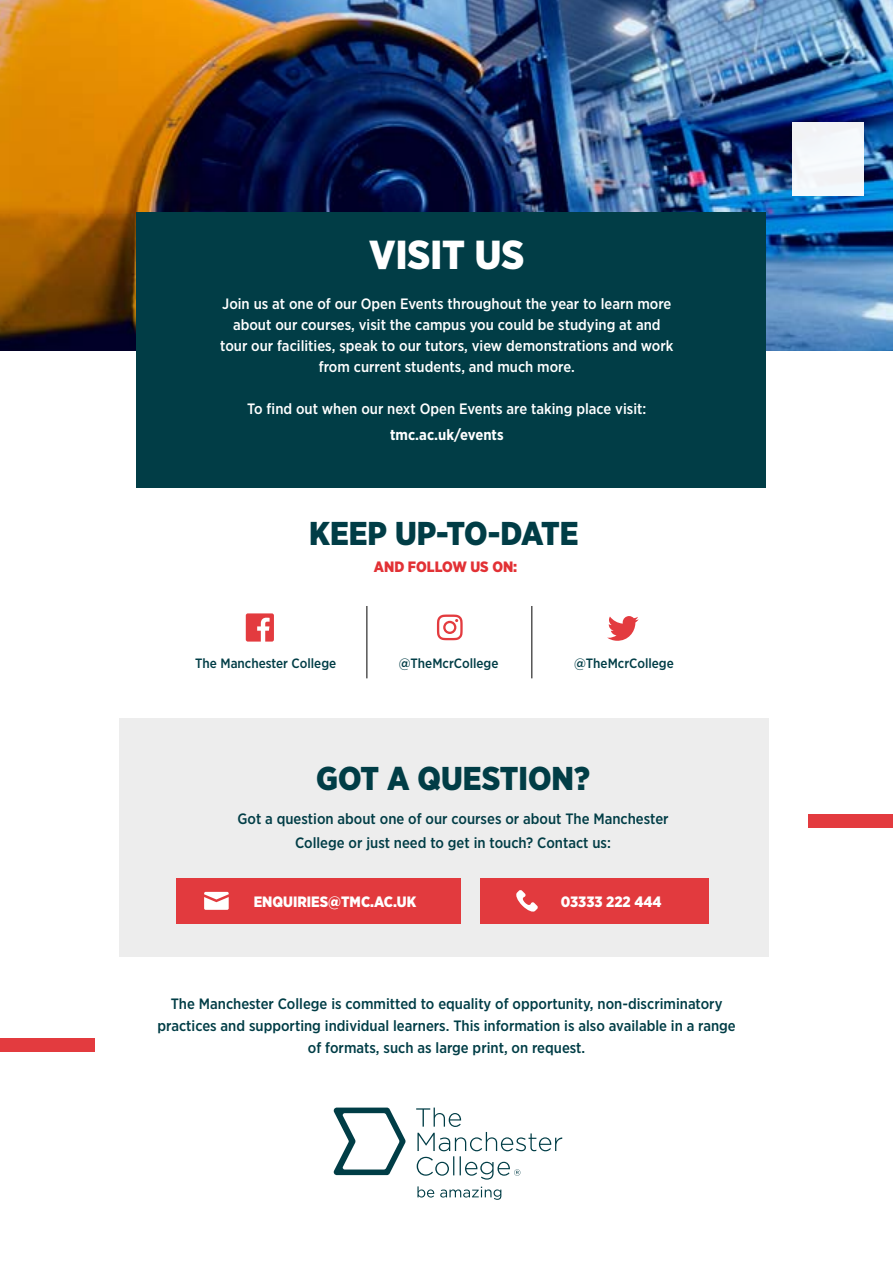
<style>
.page{position:relative;width:893px;height:1263px;background:#fff}
.page>*{position:absolute;margin:0;border:0;box-sizing:border-box;transform-origin:0 0}
.t1{font:900 40.5px "Gotham Narrow";color:#fff}
.t2{font:900 33px "Gotham Narrow";color:#013d46}
.t3{font:500 15px/21.9px "Gotham Narrow";color:#013d46;text-align:center}
.t4{font:500 15px/21px "Gotham Narrow";color:#fff;text-align:center}
.t5{font:900 15px "Gotham Narrow";color:#fff}
.t6{font:700 15px "Gotham Narrow";color:#fff}
.t7{font:900 15px "Gotham Narrow";color:#e23135}
.t8{font:500 13.5px "Gotham Narrow";color:#013d46}
</style>
<div class="page">
<img style="left:0;top:0;width:893px;height:351px">
<div style="left:119px;top:719px;width:650px;height:238px;background:#ededed"></div>
<div style="left:136px;top:213px;width:629px;height:275px;background:#013d46"></div>
<div style="left:176px;top:878px;width:285px;height:45px;background:#e23a3e"></div>
<div style="left:481px;top:878px;width:228px;height:45px;background:#e23a3e"></div>
<svg style="left:607px;top:616px;width:32px;height:25px"></svg>
<svg style="left:437px;top:614px;width:26px;height:26px"></svg>
<svg style="left:246px;top:613px;width:28px;height:29px"></svg>
<hr style="left:367px;top:606px;width:1px;height:72px;background:#000">
<hr style="left:532px;top:606px;width:1px;height:72px;background:#000">
<svg style="left:516px;top:890px;width:22px;height:22px"></svg>
<svg style="left:204px;top:892px;width:25px;height:18px"></svg>
<svg style="left:417px;top:1186px;width:84px;height:14px"></svg>
<svg style="left:334px;top:1107px;width:71px;height:68px"></svg>
<svg style="left:416px;top:1107px;width:146px;height:72px"></svg>
<div style="left:808px;top:814px;width:85px;height:14px;background:#e33b3f"></div>
<div style="left:0;top:1037px;width:95px;height:14px;background:#e33b3f"></div>
<div style="left:793px;top:122px;width:71px;height:74px;background:#f3f7fb"></div>
<h1 class="t1" style="left:369px;top:228px;width:157px">VISIT US</h1>
<p class="t4" style="left:220px;top:293px;width:455px">Join us at one of our Open Events throughout the year to learn more about our courses, visit the campus you could be studying at and tour our facilities, speak to our tutors, view demonstrations and work from current students, and much more.</p>
<p class="t4" style="left:247px;top:398px;width:401px">To find out when our next Open Events are taking place visit:</p>
<p class="t6" style="left:390px;top:425px;width:115px">tmc.ac.uk/events</p>
<h2 class="t2" style="left:309px;top:512px;width:271px">KEEP UP-TO-DATE</h2>
<p class="t7" style="left:374px;top:557px;width:145px">AND FOLLOW US ON:</p>
<p class="t8" style="left:195px;top:655px;width:142px">The Manchester College</p>
<p class="t8" style="left:399px;top:655px;width:101px">@TheMcrCollege</p>
<p class="t8" style="left:574px;top:655px;width:101px">@TheMcrCollege</p>
<h2 class="t2" style="left:316px;top:756px;width:275px">GOT A QUESTION?</h2>
<p class="t3" style="left:237px;top:806px;width:433px;line-height:24.9px">Got a question about one of our courses or about The Manchester<br>College or just need to get in touch? Contact us:</p>
<p class="t5" style="left:254px;top:892px;width:164px">ENQUIRIES@TMC.AC.UK</p>
<p class="t5" style="left:561px;top:892px;width:102px">03333 222 444</p>
<p class="t3" style="left:158px;top:993px;width:580px">The Manchester College is committed to equality of opportunity, non-discriminatory practices and supporting individual learners. This information is also available in a range of formats, such as large print, on request.</p>
</div>
